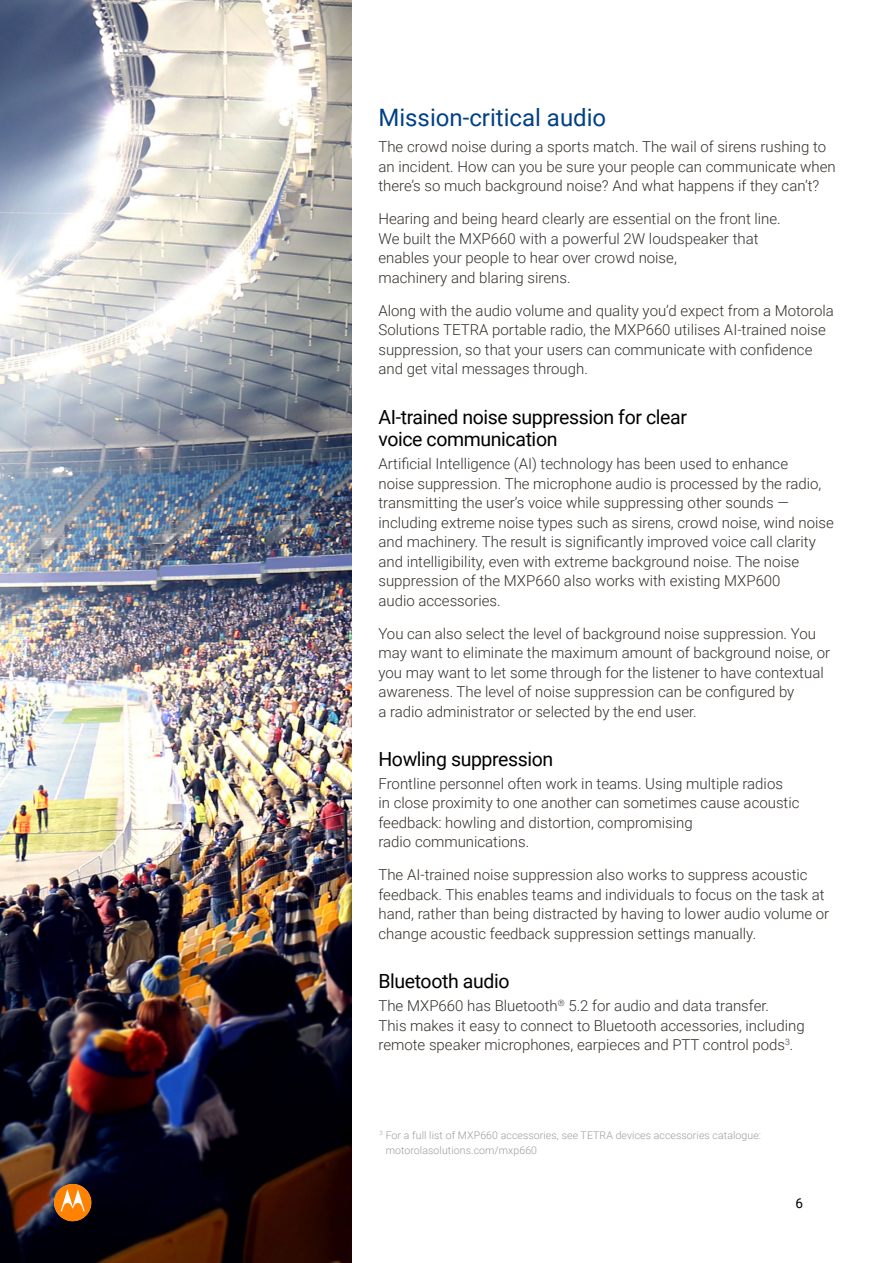
<style>
.page{position:relative;width:893px;height:1263px;background:#fff}
.page>*{position:absolute;margin:0;border:0;box-sizing:border-box;transform-origin:0 0}
.t1{font:24px "Roboto";color:#004085}
.t2{font:19.5px/22.5px "Roboto";letter-spacing:-.02em;color:#000}
.t3{font:300 15px/19.5px "Roboto";color:#352f2a}
.t4{font:13.5px "Roboto";color:#000}
.t5{font:300 10.5px/15px "Roboto";letter-spacing:.01em;color:#9b9b9f}
</style>
<div class="page">
<img style="left:0;top:0;width:352px;height:1263px">
<svg style="left:54px;top:1184px;width:37px;height:37px"></svg>
<h1 class="t1" style="left:378px;top:101px;width:229px">Mission-critical audio</h1>
<p class="t3" style="left:378px;top:137px;width:459px">The crowd noise during a sports match. The wail of sirens rushing to an incident. How can you be sure your people can communicate when there’s so much background noise? And what happens if they can’t?</p>
<p class="t3" style="left:378px;top:209px;width:404px">Hearing and being heard clearly are essential on the front line.<br>We built the MXP660 with a powerful 2W loudspeaker that enables your people to hear over crowd noise,<br>machinery and blaring sirens.</p>
<p class="t3" style="left:378px;top:300px;width:457px">Along with the audio volume and quality you’d expect from a Motorola Solutions TETRA portable radio, the MXP660 utilises AI-trained noise suppression, so that your users can communicate with confidence and get vital messages through.</p>
<h2 class="t2" style="left:378px;top:405px;width:310px">AI-trained noise suppression for clear voice communication</h2>
<p class="t3" style="left:378px;top:453px;width:457px">Artificial Intelligence (AI) technology has been used to enhance<br>noise suppression. The microphone audio is processed by the radio, transmitting the user’s voice while suppressing other sounds — including extreme noise types such as sirens, crowd noise, wind noise and machinery. The result is significantly improved voice call clarity and intelligibility, even with extreme background noise. The noise suppression of the MXP660 also works with existing MXP600<br>audio accessories.</p>
<p class="t3" style="left:378px;top:623px;width:453px">You can also select the level of background noise suppression. You may want to eliminate the maximum amount of background noise, or you may want to let some through for the listener to have contextual awareness. The level of noise suppression can be configured by<br>a radio administrator or selected by the end user.</p>
<h2 class="t2" style="left:378px;top:747px;width:176px">Howling suppression</h2>
<p class="t3" style="left:378px;top:773px;width:423px">Frontline personnel often work in teams. Using multiple radios<br>in close proximity to one another can sometimes cause acoustic feedback: howling and distortion, compromising<br>radio communications.</p>
<p class="t3" style="left:378px;top:865px;width:452px">The AI-trained noise suppression also works to suppress acoustic feedback. This enables teams and individuals to focus on the task at hand, rather than being distracted by having to lower audio volume or change acoustic feedback suppression settings manually.</p>
<h2 class="t2" style="left:378px;top:969px;width:133px">Bluetooth audio</h2>
<p class="t3" style="left:378px;top:995px;width:428px">The MXP660 has Bluetooth<sup>®</sup> 5.2 for audio and data transfer.<br>This makes it easy to connect to Bluetooth accessories, including remote speaker microphones, earpieces and PTT control pods<sup>3</sup>.</p>
<p class="t5" style="left:386px;top:1127px;width:377px;text-indent:-6px"><sup>3</sup> For a full list of MXP660 accessories, see TETRA devices accessories catalogue: motorolasolutions.com/mxp660</p>
<p class="t4" style="left:795px;top:1194px;width:9px">6</p>
</div>
